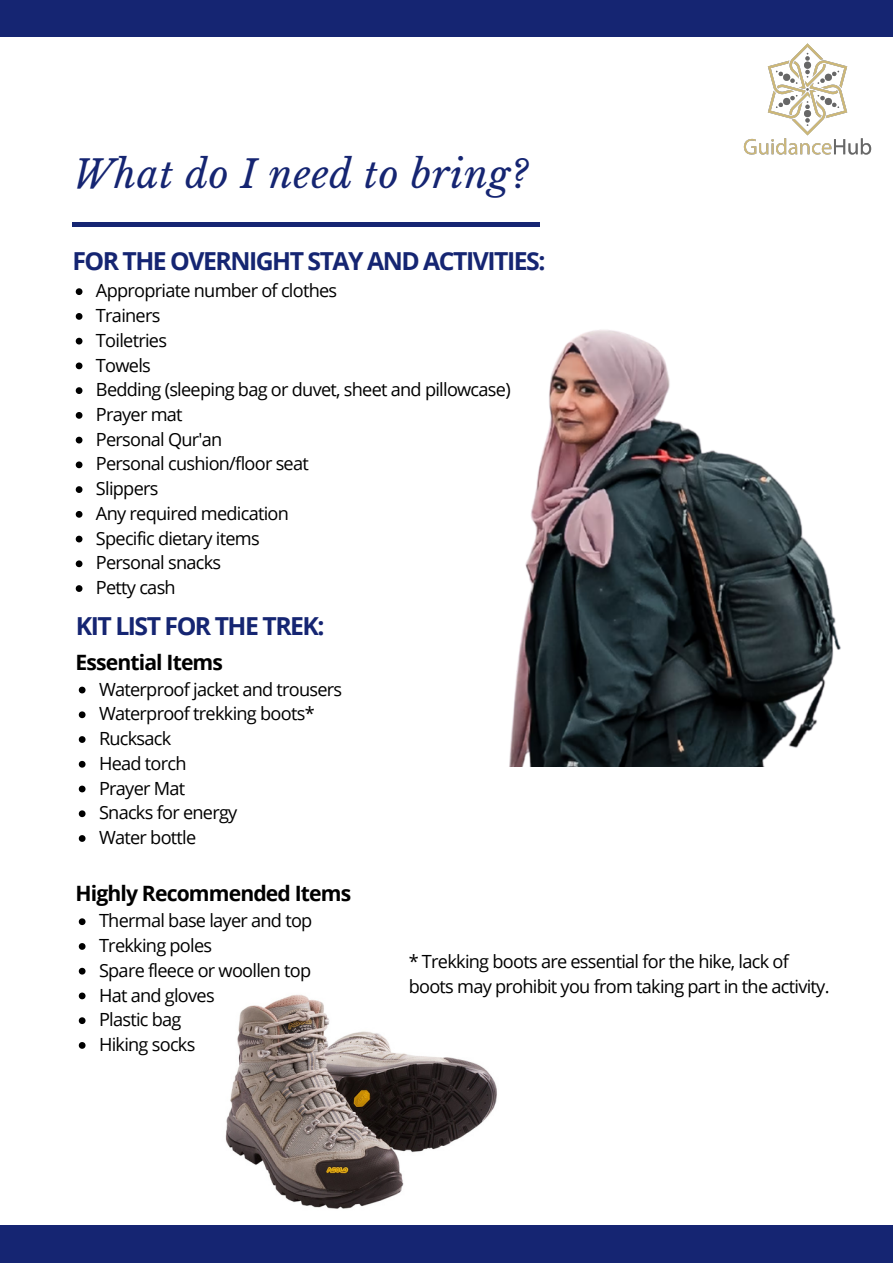
<style>
.page{position:relative;width:893px;height:1264px;background:#fff}
.page>*{position:absolute;margin:0;border:0;box-sizing:border-box;transform-origin:0 0}
.t1{font:italic 37.95px "Libre Baskerville";letter-spacing:.02em;color:#152572}
.t2{font:700 24.75px "Open Sans";letter-spacing:-.06em;color:#152572}
.t3{font:700 21.15px "Open Sans";letter-spacing:-.04em;color:#000}
.t4{font:18.15px/24.8px "Open Sans";letter-spacing:-.04em;color:#000}
</style>
<div class="page">
<div style="left:0;top:0;width:892px;height:36px;background:#152572"></div>
<div style="left:0;top:1224px;width:892px;height:38px;background:#152572"></div>
<div style="left:72px;top:222px;width:468px;height:5px;background:#152572"></div>
<img style="left:743px;top:43px;width:128px;height:112px">
<svg style="left:79px;top:686px;width:6px;height:7px"></svg>
<svg style="left:79px;top:711px;width:6px;height:7px"></svg>
<svg style="left:79px;top:736px;width:6px;height:7px"></svg>
<svg style="left:79px;top:761px;width:6px;height:6px"></svg>
<svg style="left:79px;top:785px;width:6px;height:7px"></svg>
<svg style="left:79px;top:810px;width:6px;height:7px"></svg>
<svg style="left:79px;top:835px;width:6px;height:6px"></svg>
<svg style="left:79px;top:918px;width:6px;height:7px"></svg>
<svg style="left:79px;top:943px;width:6px;height:6px"></svg>
<svg style="left:79px;top:967px;width:6px;height:7px"></svg>
<svg style="left:79px;top:992px;width:6px;height:7px"></svg>
<svg style="left:79px;top:1017px;width:6px;height:7px"></svg>
<svg style="left:79px;top:1042px;width:6px;height:6px"></svg>
<img style="left:225px;top:994px;width:272px;height:215px">
<img style="left:509px;top:330px;width:332px;height:436px">
<svg style="left:76px;top:288px;width:6px;height:7px"></svg>
<svg style="left:76px;top:313px;width:6px;height:7px"></svg>
<svg style="left:76px;top:338px;width:6px;height:6px"></svg>
<svg style="left:76px;top:362px;width:6px;height:7px"></svg>
<svg style="left:76px;top:387px;width:6px;height:7px"></svg>
<svg style="left:76px;top:412px;width:6px;height:7px"></svg>
<svg style="left:76px;top:437px;width:6px;height:6px"></svg>
<svg style="left:76px;top:461px;width:6px;height:7px"></svg>
<svg style="left:76px;top:486px;width:6px;height:7px"></svg>
<svg style="left:76px;top:511px;width:6px;height:6px"></svg>
<svg style="left:76px;top:535px;width:6px;height:7px"></svg>
<svg style="left:76px;top:560px;width:6px;height:7px"></svg>
<svg style="left:76px;top:585px;width:6px;height:7px"></svg>
<p class="t1" style="left:73px;top:151px;width:456px">What do I need to bring?</p>
<p class="t2" style="left:72px;top:243px;width:474px">FOR THE OVERNIGHT STAY AND ACTIVITIES:</p>
<p class="t4" style="left:96px;top:278px;width:243px">Appropriate number of clothes</p>
<p class="t4" style="left:96px;top:302px;width:66px">Trainers</p>
<p class="t4" style="left:96px;top:327px;width:73px">Toiletries</p>
<p class="t4" style="left:96px;top:352px;width:56px">Towels</p>
<p class="t4" style="left:96px;top:377px;width:416px">Bedding (sleeping bag or duvet, sheet and pillowcase)</p>
<p class="t4" style="left:96px;top:401px;width:88px">Prayer mat</p>
<p class="t4" style="left:96px;top:426px;width:128px">Personal Qur'an</p>
<p class="t4" style="left:96px;top:451px;width:214px">Personal cushion/floor seat</p>
<p class="t4" style="left:96px;top:476px;width:64px">Slippers</p>
<p class="t4" style="left:96px;top:500px;width:194px">Any required medication</p>
<p class="t4" style="left:96px;top:525px;width:165px">Specific dietary items</p>
<p class="t4" style="left:96px;top:550px;width:127px">Personal snacks</p>
<p class="t4" style="left:96px;top:574px;width:81px">Petty cash</p>
<p class="t2" style="left:76px;top:609px;width:250px">KIT LIST FOR THE TREK:</p>
<p class="t3" style="left:75px;top:647px;width:149px">Essential Items</p>
<p class="t4" style="left:99px;top:676px;width:245px">Waterproof jacket and trousers</p>
<p class="t4" style="left:99px;top:701px;width:217px">Waterproof trekking boots*</p>
<p class="t4" style="left:99px;top:725px;width:74px">Rucksack</p>
<p class="t4" style="left:99px;top:750px;width:89px">Head torch</p>
<p class="t4" style="left:99px;top:775px;width:88px">Prayer Mat</p>
<p class="t4" style="left:99px;top:800px;width:140px">Snacks for energy</p>
<p class="t4" style="left:99px;top:824px;width:99px">Water bottle</p>
<p class="t3" style="left:75px;top:878px;width:277px">Highly Recommended Items</p>
<p class="t4" style="left:99px;top:907px;width:215px">Thermal base layer and top</p>
<p class="t4" style="left:99px;top:932px;width:115px">Trekking poles</p>
<p class="t4" style="left:99px;top:957px;width:213px">Spare fleece or woollen top</p>
<p class="t4" style="left:99px;top:982px;width:117px">Hat and gloves</p>
<p class="t4" style="left:99px;top:1006px;width:84px">Plastic bag</p>
<p class="t4" style="left:99px;top:1031px;width:98px">Hiking socks</p>
<p class="t4" style="left:408px;top:948px;width:422px">* Trekking boots are essential for the hike, lack of boots may prohibit you from taking part in the activity.</p>
</div>
